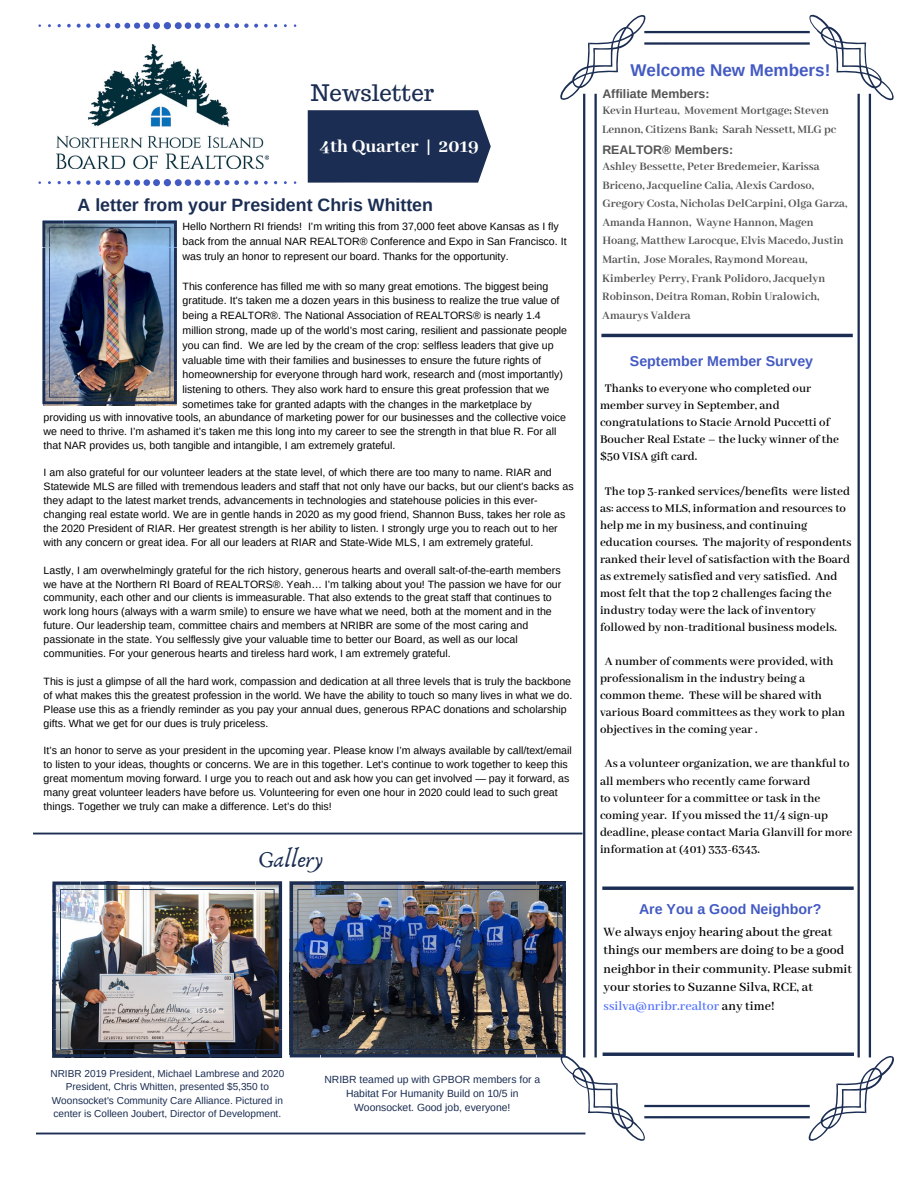
<style>
.page{position:relative;width:918px;height:1188px;background:#fff}
.page>*{position:absolute;margin:0;border:0;box-sizing:border-box;transform-origin:0 0}
.t1{font:23.55px "Anaktoria";color:#1b2d52}
.t2{font:22.2px "Trocchi";color:#1b2d52}
.t3{font:800 19.95px "Abhaya Libre";color:#fff}
.t4{font:700 17.7px "Arimo";color:#1b2d52}
.t5{font:700 17.1px "Arimo";color:#435ac2}
.t6{font:700 14.25px "Arimo";color:#435ac2}
.t7{font:600 13.8px/18.5px "Abhaya Libre";color:#000}
.t8{font:600 12.75px/17.1px "Abhaya Libre";color:#000}
.t9{font:700 12.45px/18.6px "Abhaya Libre";color:#545454}
.t10{font:10.65px/14px "Arimo";color:#000}
.t11{font:10.35px/13.8px "Arimo";color:#1b2d52;text-align:center}
.t12{font:10.05px/13.4px "Arimo";color:#1b2d52;text-align:center}
.s1{font-family:"Arimo"}
.s2{color:#5271ff}
</style>
<div class="page">
<div style="left:308px;top:110px;width:183px;height:73px;background:#1b2d52"></div>
<svg style="left:559px;top:15px;width:335px;height:1126px"></svg>
<svg style="left:601px;top:334px;width:252px;height:3px"></svg>
<svg style="left:602px;top:887px;width:252px;height:3px"></svg>
<svg style="left:603px;top:1053px;width:251px;height:3px"></svg>
<svg style="left:38px;top:22px;width:258px;height:7px"></svg>
<svg style="left:38px;top:179px;width:258px;height:7px"></svg>
<svg style="left:36px;top:1133px;width:549px;height:1px"></svg>
<img style="left:42px;top:221px;width:135px;height:183px">
<img style="left:290px;top:882px;width:276px;height:175px">
<img style="left:52px;top:882px;width:230px;height:175px">
<svg style="left:33px;top:833px;width:550px;height:1px"></svg>
<img style="left:57px;top:44px;width:212px;height:124px">
<p class="t2" style="left:311px;top:79px;width:125px">Newsletter</p>
<p class="t3" style="left:320px;top:135px;width:161px">4th Quarter | 2019</p>
<p class="t4" style="left:78px;top:193px;width:357px">A letter from your President Chris Whitten</p>
<p class="t10" style="left:183px;top:219px;width:386px;line-height:14.9px">Hello Northern RI friends! I’m writing this from 37,000 feet above Kansas as I fly back from the annual NAR REALTOR® Conference and Expo in San Francisco. It was truly an honor to represent our board. Thanks for the opportunity.</p>
<p class="t10" style="left:183px;top:279px;width:386px;line-height:14.9px">This conference has filled me with so many great emotions. The biggest being gratitude. It’s taken me a dozen years in this business to realize the true value of being a REALTOR®. The National Association of REALTORS® is nearly 1.4 million strong, made up of the world’s most caring, resilient and passionate people you can find. We are led by the cream of the crop: selfless leaders that give up valuable time with their families and businesses to ensure the future rights of homeownership for everyone through hard work, research and (most importantly) listening to others. They also work hard to ensure this great profession that we sometimes take for granted adapts with the changes in the marketplace by</p>
<p class="t10" style="left:44px;top:410px;width:524px">providing us with innovative tools, an abundance of marketing power for our businesses and the collective voice we need to thrive. I’m ashamed it’s taken me this long into my career to see the strength in that blue R. For all that NAR provides us, both tangible and intangible, I am extremely grateful.</p>
<p class="t10" style="left:44px;top:466px;width:532px">I am also grateful for our volunteer leaders at the state level, of which there are too many to name. RIAR and Statewide MLS are filled with tremendous leaders and staff that not only have our backs, but our client’s backs as they adapt to the latest market trends, advancements in technologies and statehouse policies in this ever&shy;changing real estate world. We are in gentle hands in 2020 as my good friend, Shannon Buss, takes her role as the 2020 President of RIAR. Her greatest strength is her ability to listen. I strongly urge you to reach out to her with any concern or great idea. For all our leaders at RIAR and State-Wide MLS, I am extremely grateful.</p>
<p class="t10" style="left:44px;top:563px;width:519px">Lastly, I am overwhelmingly grateful for the rich history, generous hearts and overall salt-of-the-earth members we have at the Northern RI Board of REALTORS®. Yeah… I’m talking about you! The passion we have for our community, each other and our clients is immeasurable. That also extends to the great staff that continues to work long hours (always with a warm smile) to ensure we have what we need, both at the moment and in the future. Our leadership team, committee chairs and members at NRIBR are some of the most caring and passionate in the state. You selflessly give your valuable time to better our Board, as well as our local communities. For your generous hearts and tireless hard work, I am extremely grateful.</p>
<p class="t10" style="left:44px;top:674px;width:530px">This is just a glimpse of all the hard work, compassion and dedication at all three levels that is truly the backbone of what makes this the greatest profession in the world. We have the ability to touch so many lives in what we do.<br>Please use this as a friendly reminder as you pay your annual dues, generous RPAC donations and scholarship gifts. What we get for our dues is truly priceless.</p>
<p class="t10" style="left:44px;top:744px;width:530px">It’s an honor to serve as your president in the upcoming year. Please know I’m always available by call/text/email to listen to your ideas, thoughts or concerns. We are in this together. Let’s continue to work together to keep this great momentum moving forward. I urge you to reach out and ask how you can get involved — pay it forward, as many great volunteer leaders have before us. Volunteering for even one hour in 2020 could lead to such great things. Together we truly can make a difference. Let’s do this!</p>
<p class="t1" style="left:258px;top:845px;width:67px">Gallery</p>
<p class="t12" style="left:50px;top:1067px;width:235px">NRIBR 2019 President, Michael Lambrese and 2020<br>President, Chris Whitten, presented $5,350 to Woonsocket's Community Care Alliance. Pictured in center is Colleen Joubert, Director of Development.</p>
<p class="t11" style="left:324px;top:1073px;width:217px">NRIBR teamed up with GPBOR members for a<br>Habitat For Humanity Build on 10/5 in<br>Woonsocket. Good job, everyone!</p>
<p class="t5" style="left:631px;top:59px;width:201px">Welcome New Members!</p>
<p class="t9" style="left:602px;top:87px;width:228px;line-height:16.2px"><span class="s1">Affiliate Members:<br></span>Kevin Hurteau, Movement Mortgage; Steven</p>
<p class="t9" style="left:602px;top:119px;width:235px;line-height:20.9px">Lennon, Citizens Bank; Sarah Nessett, MLG pc<br><span class="s1">REALTOR® Members:</span></p>
<p class="t9" style="left:602px;top:158px;width:247px">Ashley Bessette, Peter Bredemeier, Karissa Briceno, Jacqueline Calia, Alexis Cardoso, Gregory Costa, Nicholas DelCarpini, Olga Garza, Amanda Hannon, Wayne Hannon, Magen Hoang, Matthew Larocque, Elvis Macedo, Justin Martin, Jose Morales, Raymond Moreau, Kimberley Perry, Frank Polidoro, Jacquelyn Robinson, Deitra Roman, Robin Uralowich, Amaurys Valdera</p>
<p class="t6" style="left:630px;top:351px;width:185px">September Member Survey</p>
<p class="t8" style="left:600px;top:380px;width:241px;text-indent:5px">Thanks to everyone who completed our member survey in September, and congratulations to Stacie Arnold Puccetti of Boucher Real Estate – the lucky winner of the $50 VISA gift card.</p>
<p class="t8" style="left:600px;top:483px;width:253px;text-indent:5px">The top 3-ranked services/benefits were listed as: access to MLS, information and resources to help me in my business, and continuing education courses. The majority of respondents ranked their level of satisfaction with the Board as extremely satisfied and very satisfied. And most felt that the top 2 challenges facing the industry today were the lack of inventory followed by non-traditional business models.</p>
<p class="t8" style="left:600px;top:653px;width:247px;text-indent:5px">A number of comments were provided, with professionalism in the industry being a common theme. These will be shared with various Board committees as they work to plan objectives in the coming year .</p>
<p class="t8" style="left:600px;top:756px;width:254px;text-indent:5px">As a volunteer organization, we are thankful to all members who recently came forward<br>to volunteer for a committee or task in the coming year. If you missed the 11/4 sign-up deadline, please contact Maria Glanvill for more information at (401) 333-6343.</p>
<p class="t6" style="left:639px;top:900px;width:184px">Are You a Good Neighbor?</p>
<p class="t7" style="left:604px;top:923px;width:250px">We always enjoy hearing about the great things our members are doing to be a good neighbor in their community. Please submit your stories to Suzanne Silva, RCE, at <span class="s2">ssilva@nribr.realtor</span> any time!</p>
</div>
